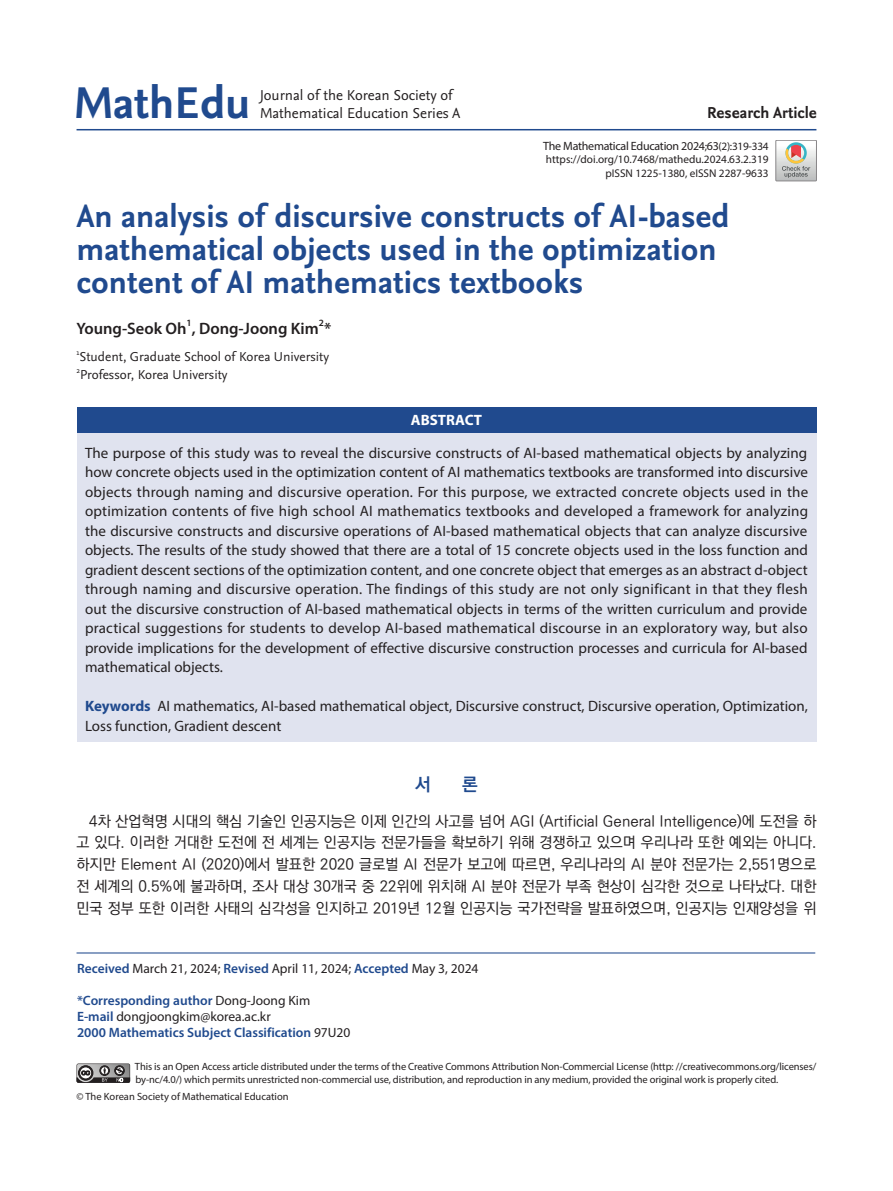
<style>
.page{position:relative;width:893px;height:1191px;background:#fff}
.page>*{position:absolute;margin:0;border:0;box-sizing:border-box;transform-origin:0 0}
.t1{font:700 46.5px "Nexus Sans Pro";color:#204a8e}
.t2{font:700 33px/33px "Nexus Sans Pro";color:#204a8e}
.t3{font:18px "Ko Pub World Dotum PB";color:#204a8e}
.t4{font:600 16.5px "Myriad Pro";color:#231f20}
.t5{font:700 16.5px "Nexus Sans Pro";color:#231f20}
.t6{font:15px/19.5px "Myriad Pro";color:#231f20;text-align:justify}
.t7{font:15px/21.8px "Ko Pub World Dotum PM";color:#231f20;text-align:justify}
.t8{font:15px/18px "Nexus Sans Pro";color:#231f20}
.t9{font:700 15px "Myriad Pro";color:#fff}
.t10{font:600 13.5px/16.2px "Myriad Pro";color:#204a8e}
.t11{font:13.5px "Nexus Sans Pro";color:#231f20}
.t12{font:13.5px "Myriad Pro";color:#231f20}
.t13{font:12px "Myriad Pro";letter-spacing:-.02em;color:#231f20}
.t14{font:11.25px/14px "Myriad Pro";color:#231f20;text-align:right}
.t15{font:10.5px/12.6px "Myriad Pro";letter-spacing:-.01em;color:#231f20}
.t16{font:600 9.6px "Myriad Pro";color:#231f20}
.t17{font:7.8px "Nexus Sans Pro";color:#231f20}
.s1{font-size:11.25px}
.s2{font-weight:700;color:#204a8e}
.s3{font-weight:600;color:#204a8e}
.s4{font-weight:400;color:#231f20}
</style>
<div class="page">
<svg style="left:77px;top:1063px;width:53px;height:19px"></svg>
<div style="left:77px;top:407px;width:739px;height:334px;background:#e0e3ef"></div>
<div style="left:77px;top:407px;width:739px;height:25px;background:#204a8e"></div>
<hr style="left:77px;top:952px;width:738px;height:1px;background:#204a8e">
<hr style="left:77px;top:129px;width:739px;height:1px;background:#204a8e">
<div style="left:776px;top:140px;width:41px;height:41px;border:1px solid #888688"></div>
<svg style="left:776px;top:140px;width:40px;height:41px"></svg>
<p class="t1" style="left:73px;top:68px;width:179px">MathEdu</p>
<p class="t8" style="left:260px;top:85px;width:202px">Journal of the Korean Society of<br>Mathematical Education Series A</p>
<p class="t5" style="left:707px;top:100px;width:111px">Research Article</p>
<p class="t13" style="left:543px;top:139px;width:227px">The Mathematical Education 2024<span class="s1">;</span>63<span class="s1">(2):319-334</span></p>
<p class="t14" style="left:546px;top:152px;width:224px">https://doi.org/10.7468/mathedu.2024.63.2.319 pISSN 1225-1380, eISSN 2287-9633</p>
<p class="t2" style="left:77px;top:198px;width:655px">An analysis of discursive constructs of AI-based mathematical objects used in the optimization content of AI mathematics textbooks</p>
<p class="t4" style="left:77px;top:318px;width:256px">Young-Seok Oh , Dong-Joong Kim *</p>
<p class="t16" style="left:187px;top:317px;width:7px">1</p>
<p class="t16" style="left:319px;top:317px;width:7px">2</p>
<p class="t17" style="left:77px;top:346px;width:5px">1</p>
<p class="t11" style="left:80px;top:346px;width:251px">Student, Graduate School of Korea University</p>
<p class="t17" style="left:77px;top:364px;width:5px">2</p>
<p class="t11" style="left:80px;top:364px;width:149px">Professor, Korea University</p>
<p class="t9" style="left:411px;top:410px;width:73px">ABSTRACT</p>
<p class="t6" style="left:85px;top:442px;width:725px">The purpose of this study was to reveal the discursive constructs of AI-based mathematical objects by analyzing how concrete objects used in the optimization content of AI mathematics textbooks are transformed into discursive objects through naming and discursive operation. For this purpose, we extracted concrete objects used in the optimization contents of five high school AI mathematics textbooks and developed a framework for analyzing the discursive constructs and discursive operations of AI-based mathematical objects that can analyze discursive objects. The results of the study showed that there are a total of 15 concrete objects used in the loss function and gradient descent sections of the optimization content, and one concrete object that emerges as an abstract d-object through naming and discursive operation. The findings of this study are not only significant in that they flesh out the discursive construction of AI-based mathematical objects in terms of the written curriculum and provide practical suggestions for students to develop AI-based mathematical discourse in an exploratory way, but also provide implications for the development of effective discursive construction processes and curricula for AI-based mathematical objects.</p>
<p class="t6" style="left:85px;top:696px;width:724px"><span class="s2">Keywords</span> AI mathematics, AI-based mathematical object, Discursive construct, Discursive operation, Optimization,<br>Loss function, Gradient descent</p>
<p class="t3" style="left:415px;top:771px;width:17px">서</p>
<p class="t3" style="left:462px;top:771px;width:17px">론</p>
<p class="t7" style="left:77px;top:810px;width:741px;text-indent:13px">4차 산업혁명 시대의 핵심 기술인 인공지능은 이제 인간의 사고를 넘어 AGI (Artificial General Intelligence)에 도전을 하 고 있다. 이러한 거대한 도전에 전 세계는 인공지능 전문가들을 확보하기 위해 경쟁하고 있으며 우리나라 또한 예외는 아니다. 하지만 Element AI (2020)에서 발표한 2020 글로벌 AI 전문가 보고에 따르면, 우리나라의 AI 분야 전문가는 2,551명으로 전 세계의 0.5%에 불과하며, 조사 대상 30개국 중 22위에 위치해 AI 분야 전문가 부족 현상이 심각한 것으로 나타났다. 대한 민국 정부 또한 이러한 사태의 심각성을 인지하고 2019년 12월 인공지능 국가전략을 발표하였으며, 인공지능 인재양성을 위</p>
<p class="t12" style="left:77px;top:959px;width:403px"><span class="s3">Received</span> March 21, 2024; <span class="s3">Revised</span> April 11, 2024; <span class="s3">Accepted</span> May 3, 2024</p>
<p class="t10" style="left:77px;top:992px;width:275px">*Corresponding author <span class="s4">Dong-Joong Kim<br></span>E-mail <span class="s4">dongjoongkim@korea.ac.kr<br></span>2000 Mathematics Subject Classification <span class="s4">97U20</span></p>
<p class="t15" style="left:135px;top:1060px;width:683px">This is an Open Access article distributed under the terms of the Creative Commons Attribution Non-Commercial License (http: //creativecommons.org/licenses/ by-nc/4.0/) which permits unrestricted non-commercial use, distribution, and reproduction in any medium, provided the original work is properly cited.</p>
<p class="t15" style="left:77px;top:1090px;width:214px">© The Korean Society of Mathematical Education</p>
</div>
